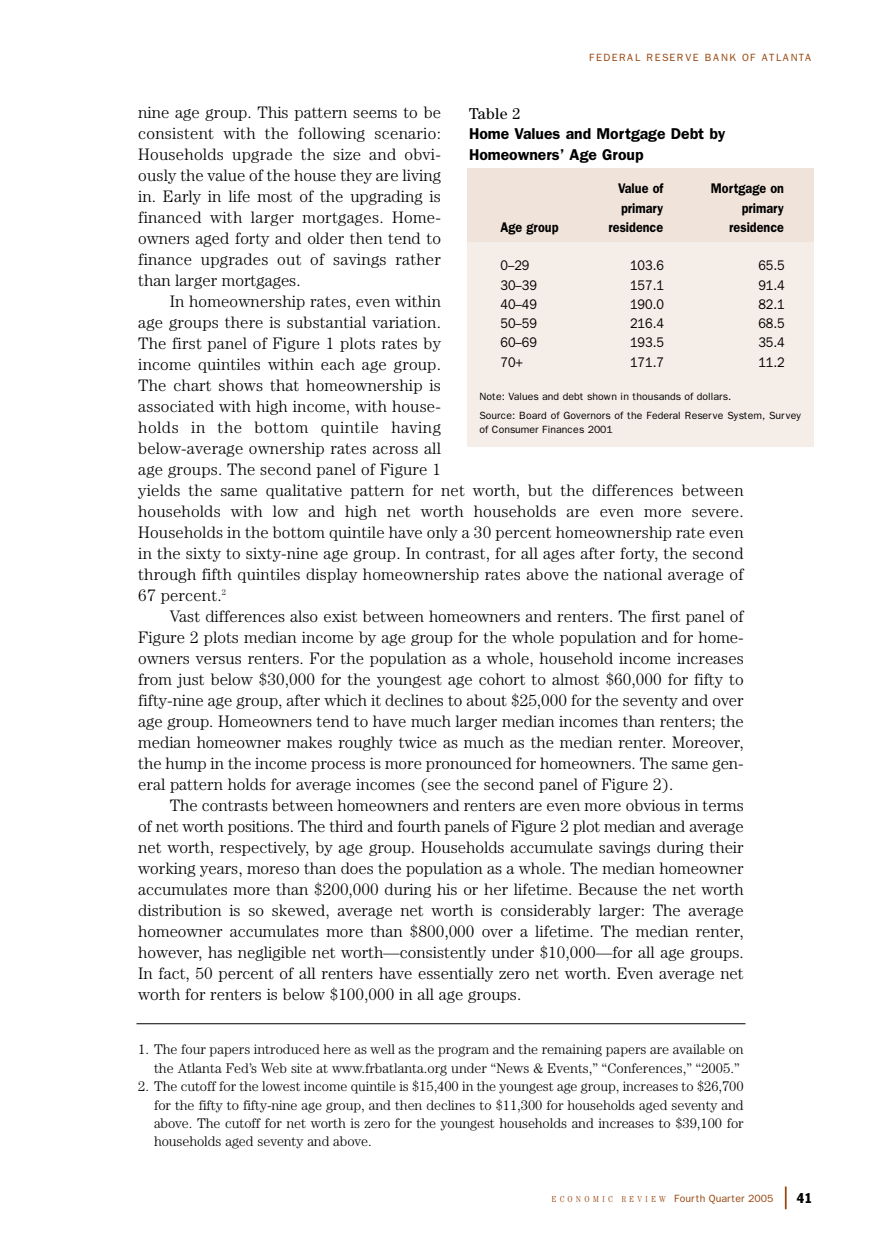
<style>
.page{position:relative;width:882px;height:1260px;background:#fff}
.page>*{position:absolute;margin:0;border:0;box-sizing:border-box;transform-origin:0 0}
.t1{font:300 16.62px/21px "Century";letter-spacing:.01em;color:#000;text-align:justify}
.t2{font:600 15.75px/21px "Franklin Gothic";color:#000}
.t3{font:15.75px "Century";letter-spacing:.015em;color:#000}
.t4{font:300 14px/18.4px "Century";color:#000}
.t5{font:14px "Franklin Gothic";color:#000;scale:.9 1}
.t6{font:600 14px "Franklin Gothic";color:#000;scale:.9 1}
.t7{font:condensed 14px "Franklin Gothic";color:#000}
.t8{font:10.5px/19.2px "Franklin Gothic";color:#000}
.t9{font:10.5px "Franklin Gothic";color:#97430b}
.t10{font:10.5px "Franklin Gothic";letter-spacing:.12em;color:#97430b}
.s1{font-family:"Century";font-weight:300;font-stretch:condensed;font-size:8.75px}
</style>
<div class="page">
<hr style="left:785px;top:1186px;width:2px;height:23px;background:#97430b">
<hr style="left:136px;top:1023px;width:610px;height:1px;background:#000">
<div style="left:467px;top:210px;width:347px;height:236px;background:#f5ede7"></div>
<div style="left:467px;top:168px;width:347px;height:74px;background:#f0e3da"></div>
<p class="t10" style="left:589px;top:54px;width:224px">FEDERAL RESERVE BANK OF ATLANTA</p>
<p class="t1" style="left:138px;top:103px;width:304px">nine age group. This pattern seems to be consistent with the following scenario:<br>Households upgrade the size and obvi&shy;ously the value of the house they are living in. Early in life most of the upgrading is financed with larger mortgages. Home&shy;owners aged forty and older then tend to finance upgrades out of savings rather than larger mortgages.</p>
<p class="t1" style="left:138px;top:292px;width:607px;text-align:left;text-indent:31px">In homeownership rates, even within<br>age groups there is substantial variation.<br>The first panel of Figure 1 plots rates by<br>income quintiles within each age group.<br>The chart shows that homeownership is<br>associated with high income, with house-<br>holds in the bottom quintile having<br>below-average ownership rates across all<br>age groups. The second panel of Figure 1<br>yields the same qualitative pattern for net worth, but the differences between households with low and high net worth households are even more severe.<br>Households in the bottom quintile have only a 30 percent homeownership rate even in the sixty to sixty-nine age group. In contrast, for all ages after forty, the second through fifth quintiles display homeownership rates above the national average of 67 percent.<sup>2</sup></p>
<p class="t1" style="left:138px;top:607px;width:607px;text-indent:31px">Vast differences also exist between homeowners and renters. The first panel of Figure 2 plots median income by age group for the whole population and for home&shy;owners versus renters. For the population as a whole, household income increases from just below $30,000 for the youngest age cohort to almost $60,000 for fifty to fifty-nine age group, after which it declines to about $25,000 for the seventy and over age group. Homeowners tend to have much larger median incomes than renters; the median homeowner makes roughly twice as much as the median renter. Moreover, the hump in the income process is more pronounced for homeowners. The same gen&shy;eral pattern holds for average incomes (see the second panel of Figure 2).</p>
<p class="t1" style="left:138px;top:796px;width:607px;text-indent:31px">The contrasts between homeowners and renters are even more obvious in terms of net worth positions. The third and fourth panels of Figure 2 plot median and average net worth, respectively, by age group. Households accumulate savings during their working years, moreso than does the population as a whole. The median homeowner accumulates more than $200,000 during his or her lifetime. Because the net worth distribution is so skewed, average net worth is considerably larger: The average homeowner accumulates more than $800,000 over a lifetime. The median renter, however, has negligible net worth—consistently under $10,000—for all age groups.<br>In fact, 50 percent of all renters have essentially zero net worth. Even average net worth for renters is below $100,000 in all age groups.</p>
<p class="t3" style="left:469px;top:108px;width:53px">Table 2</p>
<p class="t2" style="left:469px;top:124px;width:258px">Home Values and Mortgage Debt by<br>Homeowners’ Age Group</p>
<p class="t6" style="left:618px;top:184px;width:52px">Value of</p>
<p class="t6" style="left:711px;top:184px;width:83px">Mortgage on</p>
<p class="t6" style="left:621px;top:203px;width:48px">primary</p>
<p class="t6" style="left:742px;top:203px;width:48px">primary</p>
<p class="t6" style="left:500px;top:222px;width:66px">Age group</p>
<p class="t6" style="left:608px;top:222px;width:62px">residence</p>
<p class="t6" style="left:729px;top:222px;width:62px">residence</p>
<p class="t5" style="left:500px;top:261px;width:34px">0–29</p>
<p class="t5" style="left:630px;top:261px;width:39px">103.6</p>
<p class="t5" style="left:758px;top:261px;width:31px">65.5</p>
<p class="t5" style="left:500px;top:280px;width:42px">30–39</p>
<p class="t5" style="left:630px;top:280px;width:39px">157.1</p>
<p class="t5" style="left:758px;top:280px;width:31px">91.4</p>
<p class="t5" style="left:500px;top:299px;width:42px">40–49</p>
<p class="t5" style="left:630px;top:299px;width:39px">190.0</p>
<p class="t5" style="left:758px;top:299px;width:31px">82.1</p>
<p class="t5" style="left:500px;top:318px;width:42px">50–59</p>
<p class="t5" style="left:630px;top:318px;width:39px">216.4</p>
<p class="t5" style="left:758px;top:318px;width:31px">68.5</p>
<p class="t5" style="left:500px;top:338px;width:42px">60–69</p>
<p class="t5" style="left:630px;top:338px;width:39px">193.5</p>
<p class="t5" style="left:758px;top:338px;width:31px">35.4</p>
<p class="t5" style="left:500px;top:357px;width:27px">70+</p>
<p class="t5" style="left:630px;top:357px;width:39px">171.7</p>
<p class="t5" style="left:758px;top:357px;width:31px">11.2</p>
<p class="t8" style="left:480px;top:388px;width:323px">Note: Values and debt shown in thousands of dollars.<br>Source: Board of Governors of the Federal Reserve System, Survey</p>
<p class="t8" style="left:480px;top:421px;width:135px">of Consumer Finances 2001</p>
<p class="t4" style="left:154px;top:1042px;width:591px;text-indent:-16px">1. The four papers introduced here as well as the program and the remaining papers are available on the Atlanta Fed’s Web site at www.frbatlanta.org under “News &amp; Events,” “Conferences,” “2005.”</p>
<p class="t4" style="left:154px;top:1078px;width:591px;text-align:justify;text-indent:-16px">2. The cutoff for the lowest income quintile is $15,400 in the youngest age group, increases to $26,700 for the fifty to fifty-nine age group, and then declines to $11,300 for households aged seventy and above. The cutoff for net worth is zero for the youngest households and increases to $39,100 for households aged seventy and above.</p>
<p class="t9" style="left:552px;top:1195px;width:223px"><span class="s1">E C O N O M I C R E V I E W</span> Fourth Quarter 2005</p>
<p class="t7" style="left:797px;top:1193px;width:17px">41</p>
</div>
